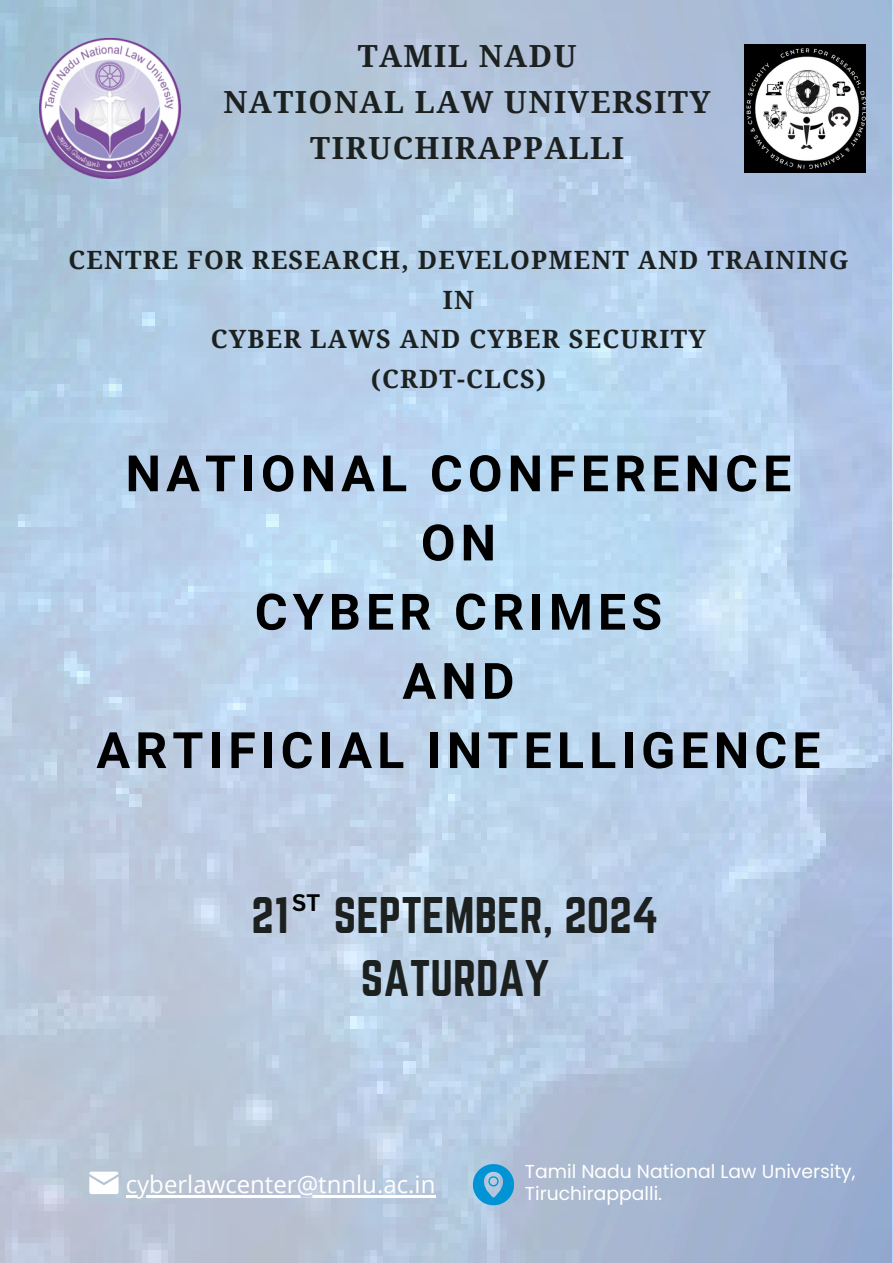
<style>
.page{position:relative;width:893px;height:1263px;background:#fff}
.page>*{position:absolute;margin:0;border:0;box-sizing:border-box;transform-origin:0 0}
.t1{font:700 50.18px/69.2px "Roboto";letter-spacing:.1em;color:#000;text-align:center}
.t2{font:45px/62.4px "Norwester";color:#1c2120;text-align:center}
.t3{font:700 30.53px/46.1px "Droid Serif";letter-spacing:.05em;color:#1c2120;text-align:center}
.t4{font:700 25.2px/39.5px "Droid Serif";letter-spacing:.05em;color:#1c2120;text-align:center}
.t5{font:24px "Open Sans";color:#fff}
.t6{font:700 23.25px "Canva Sans";color:#000}
.t7{font:18.75px "Poppins";color:#fff}
</style>
<div class="page">
<img style="left:0;top:0;width:891px;height:1263px">
<img style="left:40px;top:38px;width:140px;height:140px">
<img style="left:744px;top:44px;width:122px;height:128px">
<svg style="left:89px;top:1171px;width:29px;height:23px"></svg>
<hr style="left:126px;top:1195px;width:309px;height:2px;background:#fff">
<svg style="left:473px;top:1164px;width:41px;height:41px;background:#46a7d7"></svg>
<p class="t3" style="left:223px;top:33px;width:489px">TAMIL NADU<br>NATIONAL LAW UNIVERSITY<br>TIRUCHIRAPPALLI</p>
<p class="t4" style="left:68px;top:241px;width:781px">CENTRE FOR RESEARCH, DEVELOPMENT AND TRAINING<br>IN</p>
<h4 class="t4" style="left:211px;top:320px;width:496px">CYBER LAWS AND CYBER SECURITY</h4>
<p class="t4" style="left:371px;top:359px;width:177px">(CRDT-CLCS)</p>
<h3 class="t1" style="left:96px;top:439px;width:725px">NATIONAL CONFERENCE<br>ON<br>CYBER CRIMES<br>AND<br>ARTIFICIAL INTELLIGENCE</h3>
<p class="t6" style="left:292px;top:886px;width:29px">ST</p>
<h2 class="t2" style="left:252px;top:884px;width:408px">21 SEPTEMBER, 2024<br>SATURDAY</h2>
<h4 class="t5" style="left:126px;top:1168px;width:311px">cyberlawcenter@tnnlu.ac.in</h4>
<p class="t7" style="left:525px;top:1159px;width:332px">Tamil Nadu National Law University,</p>
<h5 class="t7" style="left:525px;top:1180px;width:139px">Tiruchirappalli.</h5>
</div>
